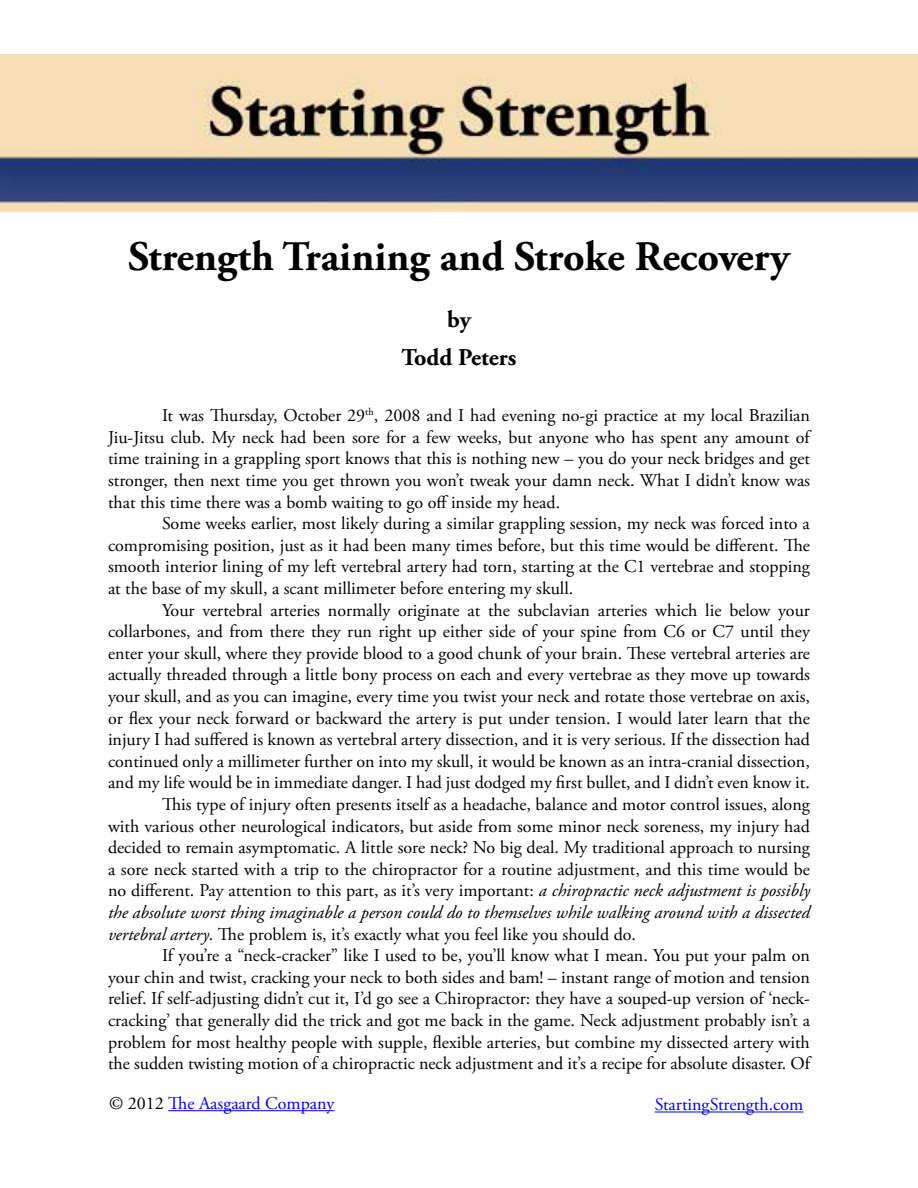
<style>
.page{position:relative;width:918px;height:1188px;background:#fff}
.page>*{position:absolute;margin:0;border:0;box-sizing:border-box;transform-origin:0 0}
.t1{font:700 42px "Adobe Garamond Pro";color:#000}
.t2{font:700 24px/37.8px "Adobe Garamond Pro";color:#000;text-align:center}
.t3{font:18px/21.6px "Adobe Garamond Pro";color:#000;text-align:justify}
.t4{font:italic 18px "Adobe Garamond Pro";color:#000}
.t5{font:18px "Adobe Garamond Pro";color:#00f}
.s1{font-style:italic}
.s2{color:#000}
</style>
<div class="page">
<img style="left:1px;top:54px;width:916px;height:158px">
<hr style="left:655px;top:1112px;width:148px;height:1px;background:#00f">
<hr style="left:168px;top:1110px;width:166px;height:1px;background:#00f">
<h1 class="t1" style="left:128px;top:232px;width:663px">Strength Training and Stroke Recovery</h1>
<h2 class="t2" style="left:402px;top:301px;width:116px">by<br>Todd Peters</h2>
<p class="t3" style="left:108px;top:405px;width:704px;text-indent:54px">It was Thursday, October 29<sup>th</sup>, 2008 and I had evening no-gi practice at my local Brazilian Jiu-Jitsu club. My neck had been sore for a few weeks, but anyone who has spent any amount of time training in a grappling sport knows that this is nothing new – you do your neck bridges and get stronger, then next time you get thrown you won’t tweak your damn neck. What I didn’t know was that this time there was a bomb waiting to go off inside my head.</p>
<p class="t3" style="left:108px;top:513px;width:704px;text-indent:54px">Some weeks earlier, most likely during a similar grappling session, my neck was forced into a compromising position, just as it had been many times before, but this time would be different. The smooth interior lining of my left vertebral artery had torn, starting at the C1 vertebrae and stopping at the base of my skull, a scant millimeter before entering my skull.</p>
<p class="t3" style="left:162px;top:600px;width:649px">Your vertebral arteries normally originate at the subclavian arteries which lie below your</p>
<p class="t3" style="left:108px;top:621px;width:703px">collarbones, and from there they run right up either side of your spine from C6 or C7 until they</p>
<p class="t3" style="left:108px;top:643px;width:704px">enter your skull, where they provide blood to a good chunk of your brain. These vertebral arteries are</p>
<p class="t3" style="left:108px;top:665px;width:704px">actually threaded through a little bony process on each and every vertebrae as they move up towards</p>
<p class="t3" style="left:108px;top:686px;width:703px">your skull, and as you can imagine, every time you twist your neck and rotate those vertebrae on axis,</p>
<p class="t3" style="left:108px;top:708px;width:703px">or flex your neck forward or backward the artery is put under tension. I would later learn that the</p>
<p class="t3" style="left:108px;top:729px;width:704px">injury I had suffered is known as vertebral artery dissection, and it is very serious. If the dissection had</p>
<p class="t3" style="left:108px;top:751px;width:703px">continued only a millimeter further on into my skull, it would be known as an intra-cranial dissection,</p>
<p class="t3" style="left:108px;top:773px;width:703px">and my life would be in immediate danger. I had just dodged my first bullet, and I didn’t even know it.</p>
<p class="t3" style="left:162px;top:794px;width:649px">This type of injury often presents itself as a headache, balance and motor control issues, along</p>
<p class="t3" style="left:108px;top:816px;width:703px">with various other neurological indicators, but aside from some minor neck soreness, my injury had</p>
<p class="t3" style="left:108px;top:837px;width:704px">decided to remain asymptomatic. A little sore neck? No big deal. My traditional approach to nursing</p>
<p class="t3" style="left:108px;top:859px;width:703px">a sore neck started with a trip to the chiropractor for a routine adjustment, and this time would be</p>
<p class="t3" style="left:108px;top:881px;width:703px">no different. Pay attention to this part, as it’s very important: <span class="s1">a chiropractic neck adjustment is possibly</span></p>
<p class="t4" style="left:108px;top:901px;width:703px">the absolute worst thing imaginable a person could do to themselves while walking around with a dissected</p>
<p class="t3" style="left:108px;top:924px;width:529px"><span class="s1">vertebral artery</span>. The problem is, it’s exactly what you feel like you should do.</p>
<p class="t3" style="left:162px;top:945px;width:649px">If you’re a “neck-cracker” like I used to be, you’ll know what I mean. You put your palm on</p>
<p class="t3" style="left:108px;top:967px;width:704px">your chin and twist, cracking your neck to both sides and bam! – instant range of motion and tension</p>
<p class="t3" style="left:108px;top:989px;width:703px">relief. If self-adjusting didn’t cut it, I’d go see a Chiropractor: they have a souped-up version of ‘neck-</p>
<p class="t3" style="left:108px;top:1010px;width:703px">cracking’ that generally did the trick and got me back in the game. Neck adjustment probably isn’t a</p>
<p class="t3" style="left:108px;top:1032px;width:703px">problem for most healthy people with supple, flexible arteries, but combine my dissected artery with</p>
<p class="t3" style="left:108px;top:1053px;width:703px">the sudden twisting motion of a chiropractic neck adjustment and it’s a recipe for absolute disaster. Of</p>
<p class="t5" style="left:109px;top:1092px;width:227px"><span class="s2">© 2012</span> The Aasgaard Company</p>
<p class="t5" style="left:655px;top:1094px;width:150px">StartingStrength.com</p>
</div>
